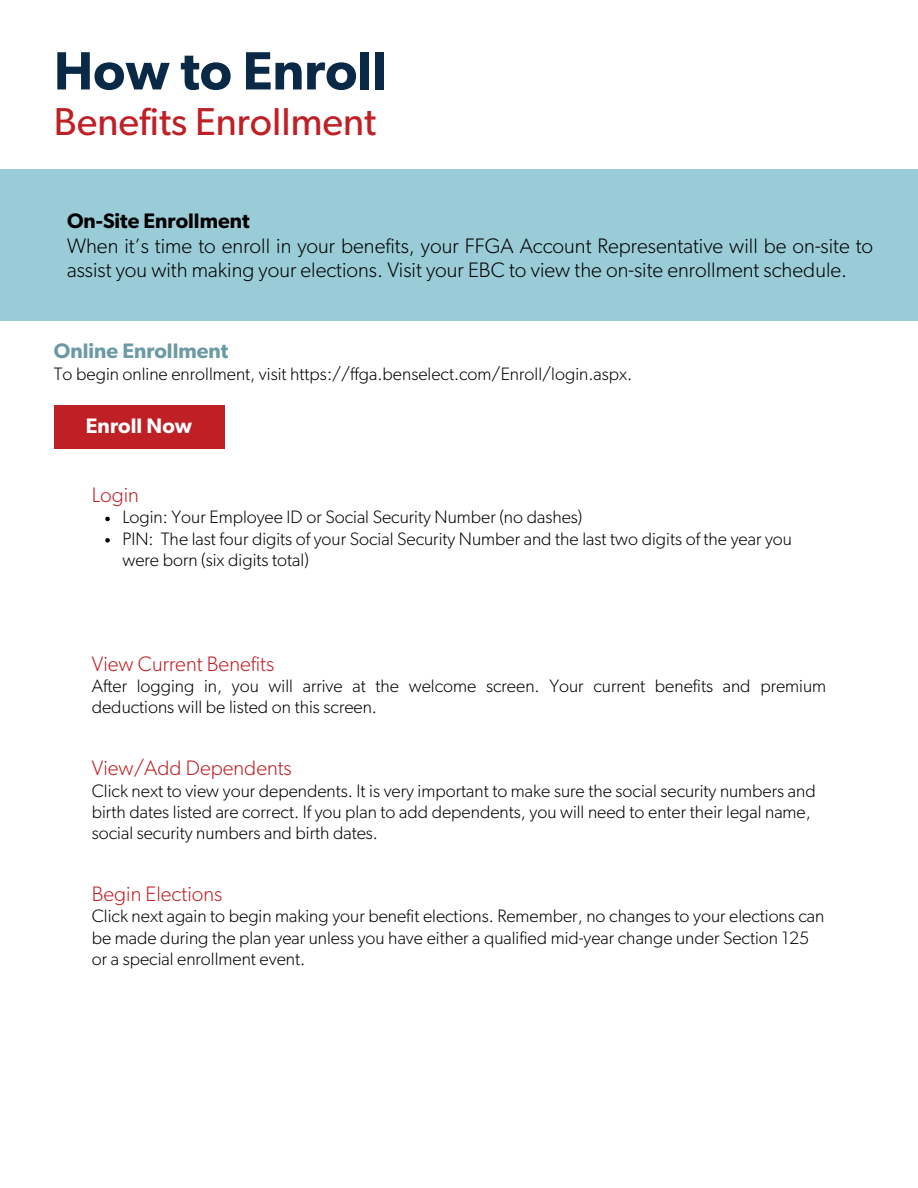
<style>
.page{position:relative;width:918px;height:1188px;background:#fff}
.page>*{position:absolute;margin:0;border:0;box-sizing:border-box;transform-origin:0 0}
.t1{font:600 54px "Gibson";color:#092947}
.t2{font:39px "Gibson";color:#bf2026}
.t3{font:300 21px/24.8px "Gibson";color:#000}
.t4{font:300 21px "Gibson";color:#bf2026}
.t5{font:600 21px "Gibson";color:#000}
.t6{font:600 21px "Gibson";color:#6b99a5}
.t7{font:600 21px "Gibson";letter-spacing:.005em;color:#fff}
.t8{font:300 18px/21.3px "Gibson";color:#000}
</style>
<div class="page">
<div style="left:0;top:170px;width:918px;height:151px;background:#9accd8"></div>
<div style="left:54px;top:405px;width:170px;height:44px;background:#bf2026"></div>
<svg style="left:105px;top:517px;width:5px;height:4px"></svg>
<svg style="left:105px;top:538px;width:5px;height:5px"></svg>
<h1 class="t1" style="left:54px;top:46px;width:334px">How to Enroll</h1>
<h2 class="t2" style="left:54px;top:104px;width:324px">Benefits Enrollment</h2>
<p class="t5" style="left:67px;top:211px;width:184px">On-Site Enrollment</p>
<p class="t3" style="left:67px;top:234px;width:808px">When it’s time to enroll in your benefits, your FFGA Account Representative will be on-site to assist you with making your elections. Visit your EBC to view the on-site enrollment schedule.</p>
<p class="t6" style="left:54px;top:341px;width:176px">Online Enrollment</p>
<p class="t8" style="left:54px;top:364px;width:580px">To begin online enrollment, visit https://ffga.benselect.com/Enroll/login.aspx.</p>
<p class="t7" style="left:86px;top:417px;width:108px">Enroll Now</p>
<p class="t4" style="left:92px;top:485px;width:49px">Login</p>
<p class="t8" style="left:122px;top:507px;width:671px">Login: Your Employee ID or Social Security Number (no dashes)<br>PIN: The last four digits of your Social Security Number and the last two digits of the year you were born (six digits total)</p>
<h2 class="t4" style="left:92px;top:654px;width:184px">View Current Benefits</h2>
<p class="t8" style="left:92px;top:676px;width:736px">After logging in, you will arrive at the welcome screen. Your current benefits and premium deductions will be listed on this screen.</p>
<p class="t4" style="left:92px;top:758px;width:202px">View/Add Dependents</p>
<p class="t8" style="left:92px;top:781px;width:725px">Click next to view your dependents. It is very important to make sure the social security numbers and birth dates listed are correct. If you plan to add dependents, you will need to enter their legal name, social security numbers and birth dates.</p>
<p class="t4" style="left:92px;top:884px;width:132px">Begin Elections</p>
<p class="t8" style="left:92px;top:906px;width:734px">Click next again to begin making your benefit elections. Remember, no changes to your elections can be made during the plan year unless you have either a qualified mid-year change under Section 125 or a special enrollment event.</p>
</div>
